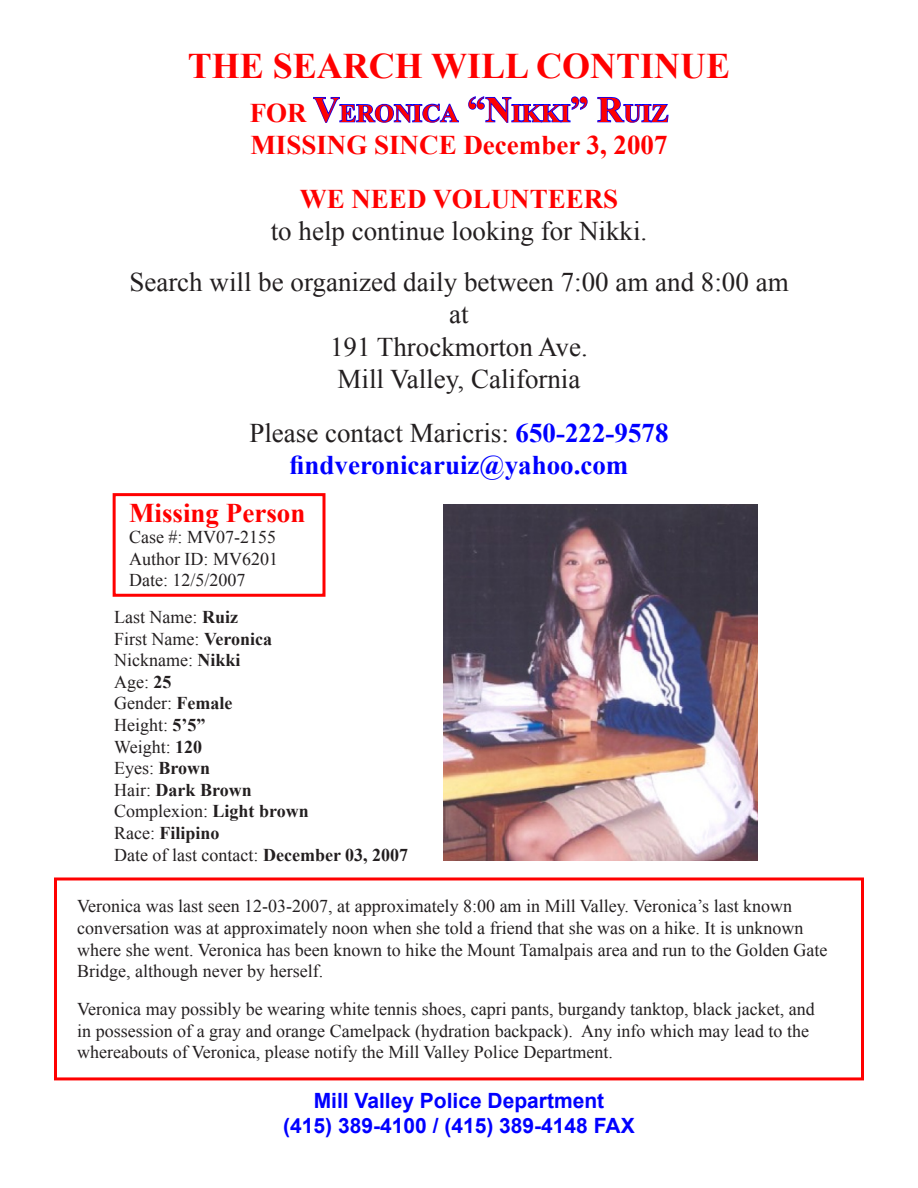
<style>
.page{position:relative;width:918px;height:1188px;background:#fff}
.page>*{position:absolute;margin:0;border:0;box-sizing:border-box;transform-origin:0 0}
.t1{font:700 36px "Times New Roman";color:#f00}
.t2{font:27px/32.4px "Times New Roman";color:#231f20;text-align:center}
.t3{font:700 27px/32.4px "Times New Roman";color:#00f;text-align:center}
.t4{font:700 27px/54px "Times New Roman";color:#f00;text-align:center}
.t5{font:700 25.2px "Times New Roman";color:#f00}
.t6{font:700 21px/25.2px "Arial";color:#00f;text-align:center}
.t7{font:18px/21.6px "Times New Roman";color:#231f20}
.s1{font-size:27px}
.s2{font-size:36px}
.s3{font-weight:400;color:#231f20}
.s4{font-weight:700}
</style>
<div class="page">
<svg style="left:313px;top:97px;width:146px;height:26px"></svg>
<svg style="left:468px;top:96px;width:120px;height:27px"></svg>
<svg style="left:597px;top:97px;width:72px;height:26px"></svg>
<div style="left:54px;top:878px;width:810px;height:202px;border:3px solid #f00"></div>
<div style="left:113px;top:493px;width:213px;height:104px;border:3px solid #f00"></div>
<img style="left:443px;top:504px;width:315px;height:356px">
<h1 class="t1" style="left:188px;top:41px;width:544px">THE SEARCH WILL CONTINUE</h1>
<h3 class="t5" style="left:250px;top:96px;width:420px"><span class="s1">FOR</span> <span class="s2">V</span>ERONICA <span class="s2">“N</span>IKKI<span class="s2">” R</span>UIZ</h3>
<h2 class="t4" style="left:250px;top:117px;width:419px">MISSING SINCE December 3, 2007<br>WE NEED VOLUNTEERS</h2>
<h2 class="t2" style="left:129px;top:206px;width:661px;line-height:50.4px">to help continue looking for Nikki.<br>Search will be organized daily between 7:00 am and 8:00 am</h2>
<h2 class="t2" style="left:330px;top:298px;width:259px">at<br>191 Throckmorton Ave.<br>Mill Valley, California</h2>
<h2 class="t3" style="left:249px;top:416px;width:421px"><span class="s3">Please contact Maricris:</span> 650-222-9578 findveronicaruiz@yahoo.com</h2>
<h2 class="t4" style="left:129px;top:485px;width:178px">Missing Person</h2>
<p class="t7" style="left:129px;top:526px;width:150px;text-align:justify">Case #: MV07-2155<br>Author ID: MV6201<br>Date: 12/5/2007</p>
<p class="t7" style="left:114px;top:606px;width:296px">Last Name: <span class="s4">Ruiz<br></span>First Name: <span class="s4">Veronica<br></span>Nickname: <span class="s4">Nikki<br></span>Age: <span class="s4">25<br></span>Gender: <span class="s4">Female<br></span>Height: <span class="s4">5’5”<br></span>Weight: <span class="s4">120<br></span>Eyes: <span class="s4">Brown<br></span>Hair: <span class="s4">Dark Brown<br></span>Complexion: <span class="s4">Light brown<br></span>Race: <span class="s4">Filipino<br></span>Date of last contact: <span class="s4">December 03, 2007</span></p>
<p class="t7" style="left:77px;top:895px;width:752px">Veronica was last seen 12-03-2007, at approximately 8:00 am in Mill Valley. Veronica’s last known conversation was at approximately noon when she told a friend that she was on a hike. It is unknown where she went. Veronica has been known to hike the Mount Tamalpais area and run to the Golden Gate Bridge, although never by herself.</p>
<p class="t7" style="left:77px;top:998px;width:739px">Veronica may possibly be wearing white tennis shoes, capri pants, burgandy tanktop, black jacket, and in possession of a gray and orange Camelpack (hydration backpack). Any info which may lead to the whereabouts of Veronica, please notify the Mill Valley Police Department.</p>
<p class="t6" style="left:283px;top:1089px;width:353px">Mill Valley Police Department<br>(415) 389-4100 / (415) 389-4148 FAX</p>
</div>
